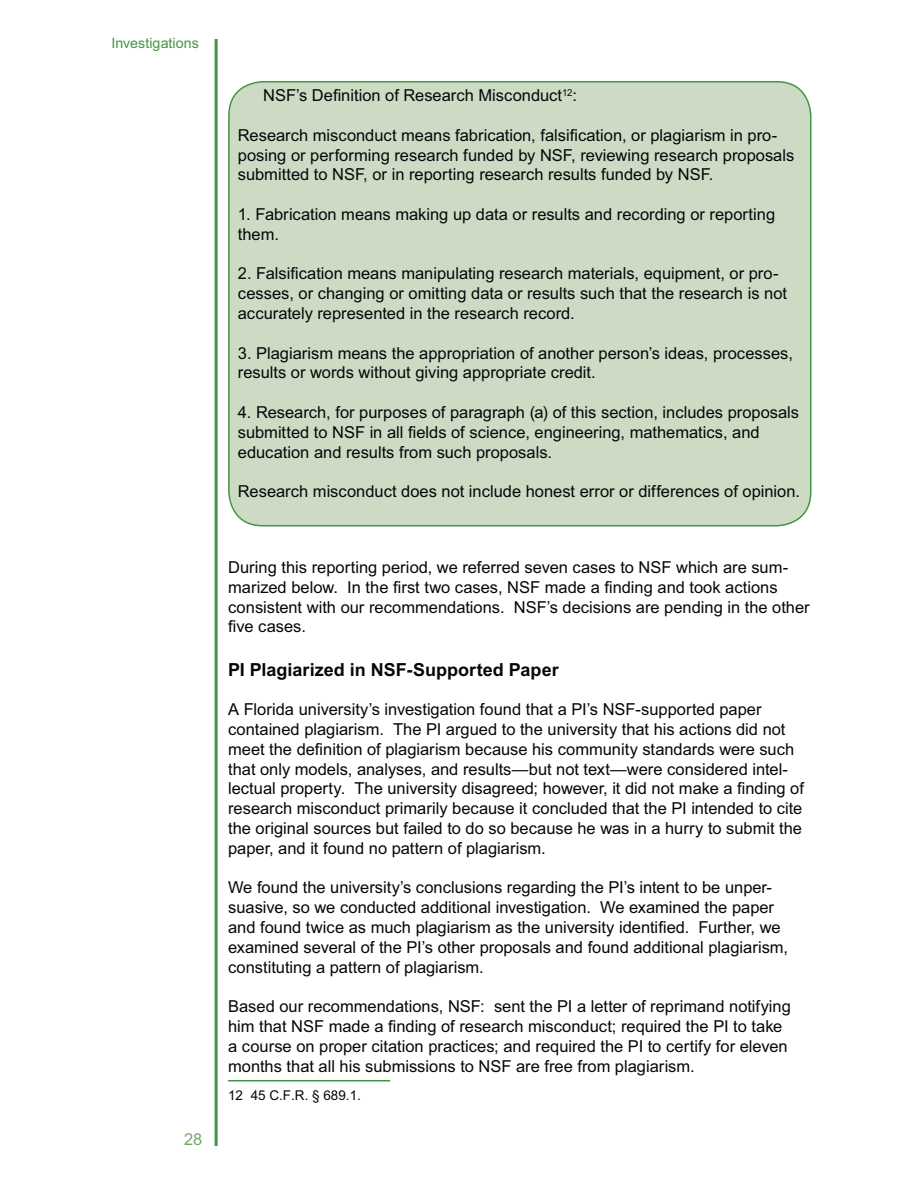
<style>
.page{position:relative;width:918px;height:1188px;background:#fff}
.page>*{position:absolute;margin:0;border:0;box-sizing:border-box;transform-origin:0 0}
.t1{font:700 18px "Arial";color:#040809}
.t2{font:16.5px/19.8px "Arial";color:#040809}
.t3{font:16.5px "Arial";color:#75a868}
.t4{font:14.25px "Arial";letter-spacing:.005em;color:#429644}
.t5{font:13.5px "Arial";color:#040809}
</style>
<div class="page">
<hr style="left:215px;top:39px;width:3px;height:1107px;background:#429644">
<hr style="left:228px;top:1080px;width:162px;height:2px;background:#429644">
<div style="left:229px;top:82px;width:582px;height:444px;background:#cddbc4;border-radius:34px"></div>
<div style="left:228px;top:81px;width:584px;height:445px;border:2px solid #429644;border-radius:34px"></div>
<p class="t4" style="left:111px;top:38px;width:89px">Investigations</p>
<p class="t3" style="left:184px;top:1133px;width:20px">28</p>
<p class="t2" style="left:263px;top:87px;width:315px">NSF’s Definition of Research Misconduct<sup>12</sup>:</p>
<p class="t2" style="left:238px;top:127px;width:558px">Research misconduct means fabrication, falsification, or plagiarism in pro&shy;posing or performing research funded by NSF, reviewing research proposals submitted to NSF, or in reporting research results funded by NSF.</p>
<p class="t2" style="left:238px;top:206px;width:539px">1. Fabrication means making up data or results and recording or reporting them.</p>
<p class="t2" style="left:238px;top:265px;width:551px">2. Falsification means manipulating research materials, equipment, or pro&shy;cesses, or changing or omitting data or results such that the research is not accurately represented in the research record.</p>
<p class="t2" style="left:238px;top:345px;width:557px">3. Plagiarism means the appropriation of another person’s ideas, processes, results or words without giving appropriate credit.</p>
<p class="t2" style="left:238px;top:404px;width:563px">4. Research, for purposes of paragraph (a) of this section, includes proposals submitted to NSF in all fields of science, engineering, mathematics, and education and results from such proposals.</p>
<p class="t2" style="left:238px;top:483px;width:564px">Research misconduct does not include honest error or differences of opinion.</p>
<p class="t2" style="left:228px;top:559px;width:583px">During this reporting period, we referred seven cases to NSF which are sum&shy;marized below. In the first two cases, NSF made a finding and took actions consistent with our recommendations. NSF’s decisions are pending in the other five cases.</p>
<h4 class="t1" style="left:228px;top:663px;width:332px">PI Plagiarized in NSF-Supported Paper</h4>
<p class="t2" style="left:228px;top:701px;width:577px">A Florida university’s investigation found that a PI’s NSF-supported paper contained plagiarism. The PI argued to the university that his actions did not meet the definition of plagiarism because his community standards were such that only models, analyses, and results—but not text—were considered intel&shy;lectual property. The university disagreed; however, it did not make a finding of research misconduct primarily because it concluded that the PI intended to cite the original sources but failed to do so because he was in a hurry to submit the paper, and it found no pattern of plagiarism.</p>
<p class="t2" style="left:228px;top:879px;width:561px">We found the university’s conclusions regarding the PI’s intent to be unper&shy;suasive, so we conducted additional investigation. We examined the paper and found twice as much plagiarism as the university identified. Further, we examined several of the PI’s other proposals and found additional plagiarism, constituting a pattern of plagiarism.</p>
<p class="t2" style="left:228px;top:998px;width:564px">Based our recommendations, NSF: sent the PI a letter of reprimand notifying him that NSF made a finding of research misconduct; required the PI to take a course on proper citation practices; and required the PI to certify for eleven months that all his submissions to NSF are free from plagiarism.</p>
<p class="t5" style="left:228px;top:1091px;width:134px">12 45 C.F.R. § 689.1.</p>
</div>
